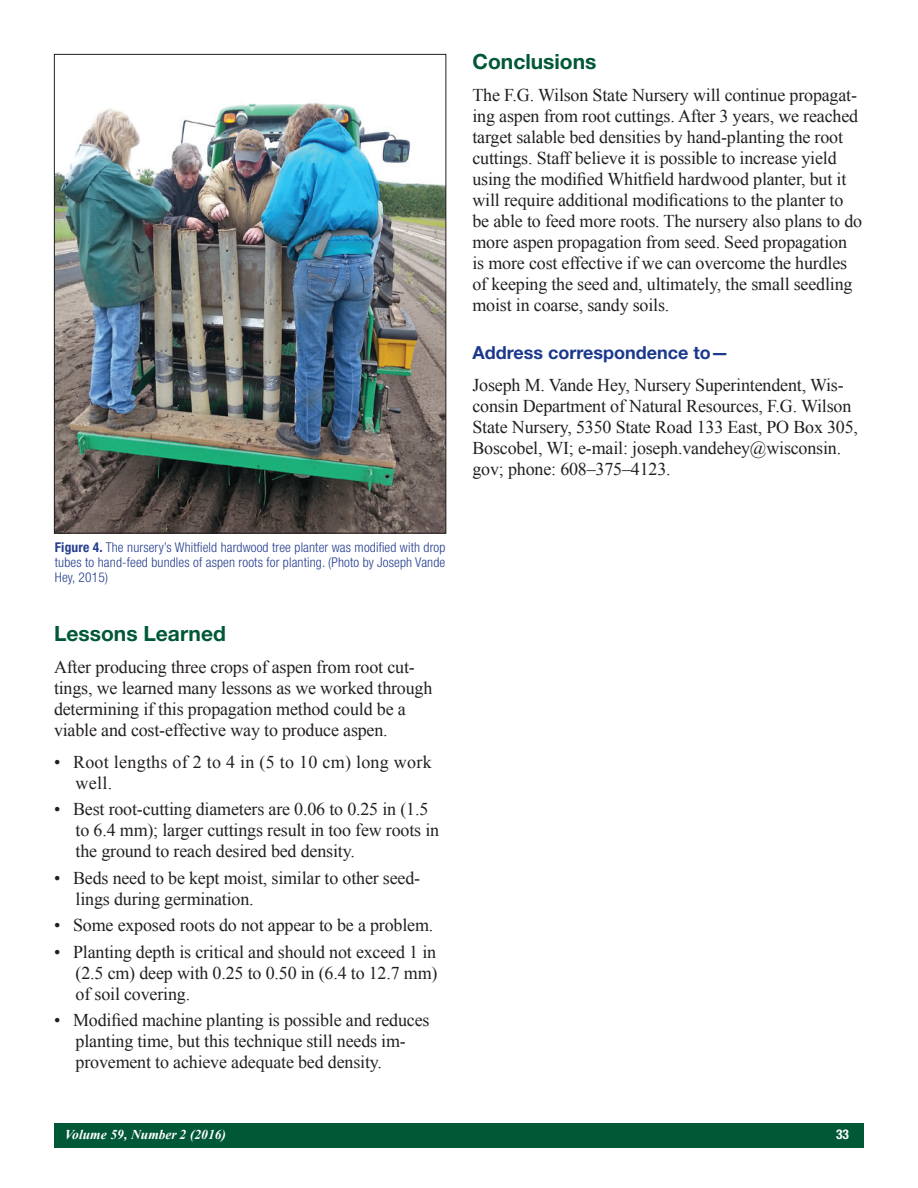
<style>
.page{position:relative;width:918px;height:1188px;background:#fff}
.page>*{position:absolute;margin:0;border:0;box-sizing:border-box;transform-origin:0 0}
.Body_Head_1{font:700 21px "Helvetica Neue LT Std";color:#005837}
.t1{font:18px/21px "Times New Roman";letter-spacing:-.01em;color:#231f20}
.t2{font:18px/21px "Times New Roman";letter-spacing:.015em;color:#231f20}
.Body_Head_2{font:700 18px "Helvetica Neue LT Std";color:#1b388c}
.Captions{font:300 condensed 13.5px/15px "Helvetica Neue LT Std";letter-spacing:.01em;color:#253f8e;text-align:justify}
.t3{font:italic 700 13.5px "Times New Roman";color:#fff}
.t4{font:700 condensed 13.5px "Helvetica Neue LT Std";color:#fff}
.s1{font-weight:700}
</style>
<div class="page">
<div style="left:54px;top:1123px;width:810px;height:25px;background:#005837"></div>
<img style="left:56px;top:102px;width:388px;height:430px">
<p class="Captions" style="left:55px;top:540px;width:392px"><span class="s1">Figure 4.</span> The nursery’s Whitfield hardwood tree planter was modified with drop tubes to hand-feed bundles of aspen roots for planting. (Photo by Joseph Vande Hey, 2015)</p>
<p class="Body_Head_1" style="left:54px;top:621px;width:173px">Lessons Learned</p>
<p class="t1" style="left:54px;top:656px;width:380px">After producing three crops of aspen from root cut&shy;tings, we learned many lessons as we worked through determining if this propagation method could be a viable and cost-effective way to produce aspen.</p>
<p class="t2" style="left:76px;top:751px;width:358px;text-indent:-22px">• Root lengths of 2 to 4 in (5 to 10 cm) long work well.</p>
<p class="t1" style="left:76px;top:799px;width:365px;text-indent:-22px">• Best root-cutting diameters are 0.06 to 0.25 in (1.5 to 6.4 mm); larger cuttings result in too few roots in the ground to reach desired bed density.</p>
<p class="t1" style="left:76px;top:867px;width:346px;text-indent:-22px">• Beds need to be kept moist, similar to other seed&shy;lings during germination.</p>
<p class="t1" style="left:54px;top:914px;width:381px">• Some exposed roots do not appear to be a problem.</p>
<p class="t1" style="left:76px;top:941px;width:363px;text-align:justify;text-indent:-22px">• Planting depth is critical and should not exceed 1 in (2.5 cm) deep with 0.25 to 0.50 in (6.4 to 12.7 mm) of soil covering.</p>
<p class="t1" style="left:76px;top:1009px;width:355px;text-indent:-22px">• Modified machine planting is possible and reduces planting time, but this technique still needs im&shy;provement to achieve adequate bed density.</p>
<p class="Body_Head_1" style="left:472px;top:49px;width:126px">Conclusions</p>
<p class="t1" style="left:472px;top:84px;width:391px">The F.G. Wilson State Nursery will continue propagat&shy;ing aspen from root cuttings. After 3 years, we reached target salable bed densities by hand-planting the root cuttings. Staff believe it is possible to increase yield using the modified Whitfield hardwood planter, but it will require additional modifications to the planter to be able to feed more roots. The nursery also plans to do more aspen propagation from seed. Seed propagation is more cost effective if we can overcome the hurdles of keeping the seed and, ultimately, the small seedling moist in coarse, sandy soils.</p>
<p class="Body_Head_2" style="left:472px;top:341px;width:258px">Address correspondence to—</p>
<p class="t1" style="left:472px;top:374px;width:387px">Joseph M. Vande Hey, Nursery Superintendent, Wis&shy;consin Department of Natural Resources, F.G. Wilson State Nursery, 5350 State Road 133 East, PO Box 305, Boscobel, WI; e-mail: joseph.vandehey@wisconsin. gov; phone: 608–375–4123.</p>
<p class="t3" style="left:65px;top:1125px;width:163px">Volume 59, Number 2 (2016)</p>
<p class="t4" style="left:836px;top:1126px;width:14px">33</p>
</div>
